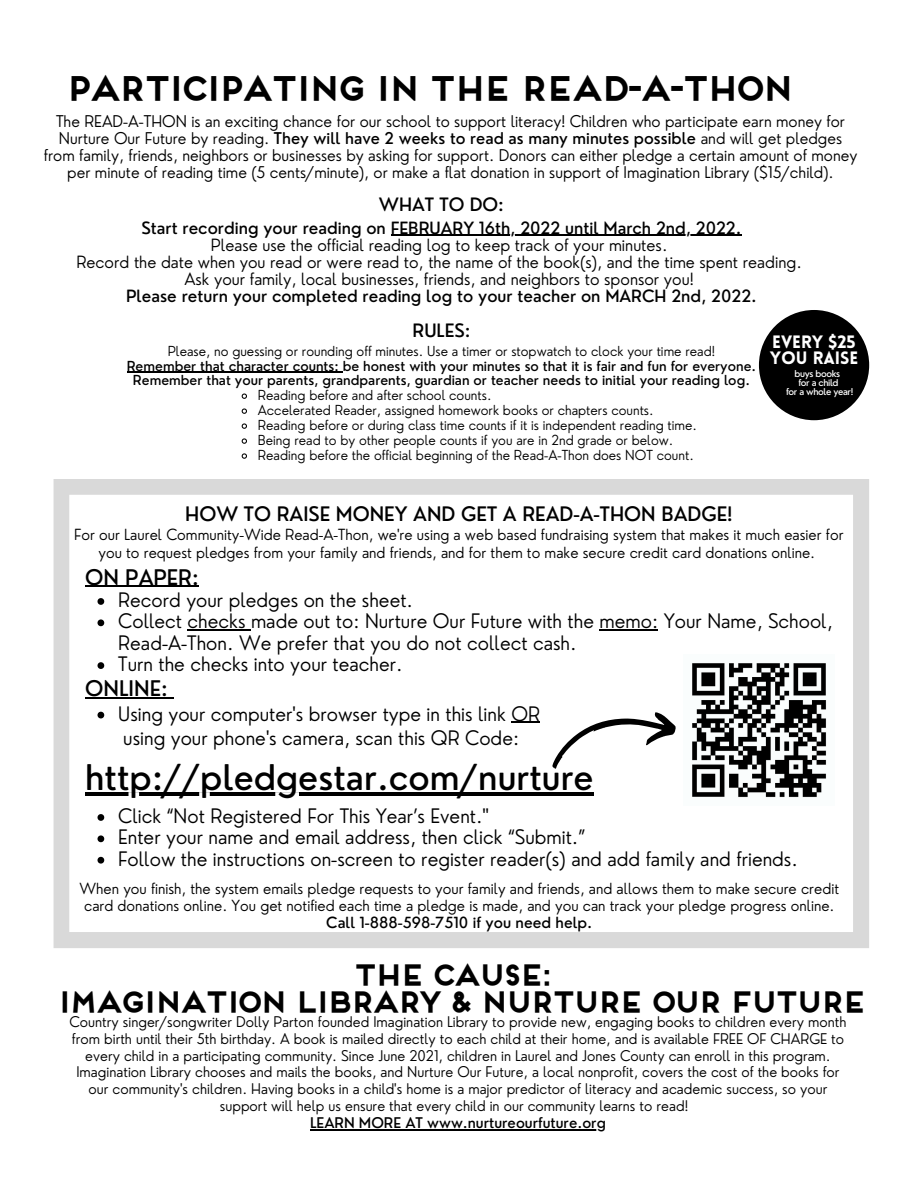
<style>
.page{position:relative;width:918px;height:1188px;background:#fff}
.page>*{position:absolute;margin:0;border:0;box-sizing:border-box;transform-origin:0 0}
.t1{font:500 34.5px "Nourd";color:#000}
.t2{font:700 33px "Frontage";letter-spacing:-.2em;color:#000}
.t3{font:700 28.5px "Frontage";letter-spacing:-.2em;color:#000}
.t4{font:500 21px "Nourd";color:#000}
.t5{font:300 19.5px/21.3px "Nourd";color:#000}
.t6{font:500 19.5px "Nourd";color:#000}
.t7{font:500 18px "Nourd";color:#000}
.t8{font:900 17.55px "Lovelo";color:#fff}
.t9{font:300 16.5px "Nourd";color:#000}
.t10{font:500 16.5px "Nourd";color:#000}
.t11{font:300 15.75px/16.8px "Nourd";color:#000;text-align:center}
.t12{font:300 15px/16.8px "Nourd";color:#000;text-align:center}
.t13{font:500 15px "Nourd";color:#000}
.t14{font:300 14.4px/16.8px "Nourd";color:#000;text-align:center}
.t15{font:500 14.4px "Nourd";color:#000}
.t16{font:300 13.5px "Nourd";color:#000}
.t17{font:500 13.5px "Nourd";color:#000}
.t18{font:500 9.3px "Nourd";letter-spacing:-.04em;color:#fff}
.s1{font-weight:500}
</style>
<div class="page">
<svg style="left:54px;top:479px;width:815px;height:469px"></svg>
<svg style="left:241px;top:393px;width:6px;height:6px"></svg>
<svg style="left:241px;top:408px;width:6px;height:6px"></svg>
<svg style="left:241px;top:423px;width:6px;height:6px"></svg>
<svg style="left:241px;top:438px;width:6px;height:6px"></svg>
<svg style="left:241px;top:453px;width:6px;height:6px"></svg>
<hr style="left:391px;top:235px;width:350px;height:1px;background:#000">
<hr style="left:127px;top:372px;width:216px;height:1px;background:#000">
<svg style="left:98px;top:598px;width:6px;height:7px"></svg>
<svg style="left:98px;top:619px;width:6px;height:7px"></svg>
<hr style="left:188px;top:630px;width:63px;height:1px;background:#000">
<hr style="left:600px;top:630px;width:58px;height:1px;background:#000">
<svg style="left:98px;top:662px;width:6px;height:7px"></svg>
<svg style="left:98px;top:712px;width:6px;height:6px"></svg>
<svg style="left:98px;top:814px;width:6px;height:7px"></svg>
<svg style="left:98px;top:835px;width:6px;height:7px"></svg>
<svg style="left:98px;top:857px;width:6px;height:7px"></svg>
<hr style="left:85px;top:586px;width:114px;height:1px;background:#000">
<hr style="left:85px;top:697px;width:83px;height:1px;background:#000">
<hr style="left:85px;top:793px;width:509px;height:3px;background:#000">
<div style="left:759px;top:310px;width:110px;height:110px;background:#000;border-radius:50%"></div>
<img style="left:684px;top:655px;width:150px;height:151px">
<svg style="left:511px;top:704px;width:169px;height:66px"></svg>
<hr style="left:310px;top:1129px;width:296px;height:1px;background:#000">
<p class="t2" style="left:63px;top:75px;width:733px">PARTICIPATING IN THE READ-A-THON</p>
<p class="t11" style="left:44px;top:113px;width:815px">The READ-A-THON is an exciting chance for our school to support literacy! Children who participate earn money for Nurture Our Future by reading. <span class="s1">They will have 2 weeks to read as many minutes possible</span> and will get pledges from family, friends, neighbors or businesses by asking for support. Donors can either pledge a certain amount of money per minute of reading time (5 cents/minute), or make a flat donation in support of Imagination Library ($15/child).</p>
<p class="t7" style="left:379px;top:193px;width:127px">WHAT TO DO:</p>
<p class="t10" style="left:141px;top:217px;width:602px">Start recording your reading on FEBRUARY 16th, 2022 until March 2nd, 2022.</p>
<p class="t9" style="left:211px;top:234px;width:458px">Please use the official reading log to keep track of your minutes.</p>
<p class="t9" style="left:76px;top:251px;width:727px">Record the date when you read or were read to, the name of the book(s), and the time spent reading.</p>
<p class="t9" style="left:184px;top:268px;width:511px">Ask your family, local businesses, friends, and neighbors to sponsor you!</p>
<p class="t10" style="left:126px;top:286px;width:632px">Please return your completed reading log to your teacher on MARCH 2nd, 2022.</p>
<p class="t7" style="left:413px;top:319px;width:59px">RULES:</p>
<p class="t16" style="left:168px;top:342px;width:549px">Please, no guessing or rounding off minutes. Use a timer or stopwatch to clock your time read!</p>
<p class="t17" style="left:127px;top:357px;width:631px">Remember that character counts: be honest with your minutes so that it is fair and fun for everyone.</p>
<p class="t17" style="left:133px;top:372px;width:618px">Remember that your parents, grandparents, guardian or teacher needs to initial your reading log.</p>
<p class="t8" style="left:772px;top:335px;width:85px">EVERY $25</p>
<p class="t8" style="left:770px;top:351px;width:90px">YOU RAISE</p>
<p class="t18" style="left:795px;top:367px;width:47px">buys books</p>
<p class="t18" style="left:798px;top:376px;width:42px">for a child</p>
<p class="t18" style="left:786px;top:386px;width:69px">for a whole year!</p>
<p class="t16" style="left:258px;top:387px;width:235px">Reading before and after school counts.</p>
<p class="t16" style="left:258px;top:402px;width:397px">Accelerated Reader, assigned homework books or chapters counts.</p>
<p class="t16" style="left:258px;top:417px;width:441px">Reading before or during class time counts if it is independent reading time.</p>
<p class="t16" style="left:258px;top:432px;width:417px">Being read to by other people counts if you are in 2nd grade or below.</p>
<p class="t16" style="left:258px;top:447px;width:438px">Reading before the official beginning of the Read-A-Thon does NOT count.</p>
<p class="t6" style="left:185px;top:501px;width:549px">HOW TO RAISE MONEY AND GET A READ-A-THON BADGE!</p>
<p class="t12" style="left:74px;top:525px;width:771px;line-height:18px">For our Laurel Community-Wide Read-A-Thon, we're using a web based fundraising system that makes it much easier for you to request pledges from your family and friends, and for them to make secure credit card donations online.</p>
<p class="t4" style="left:85px;top:564px;width:115px">ON PAPER:</p>
<p class="t5" style="left:118px;top:589px;width:296px">Record your pledges on the sheet.</p>
<p class="t5" style="left:118px;top:611px;width:716px">Collect checks made out to: Nurture Our Future with the memo: Your Name, School,<br>Read-A-Thon. We prefer that you do not collect cash.</p>
<p class="t5" style="left:118px;top:653px;width:286px">Turn the checks into your teacher.</p>
<p class="t5" style="left:118px;top:703px;width:423px">Using your computer's browser type in this link OR</p>
<p class="t4" style="left:85px;top:675px;width:84px">ONLINE:</p>
<p class="t5" style="left:123px;top:728px;width:397px">using your phone's camera, scan this QR Code:</p>
<p class="t1" style="left:85px;top:756px;width:510px">http://pledgestar.com/nurture</p>
<p class="t5" style="left:118px;top:805px;width:372px">Click “Not Registered For This Year’s Event."</p>
<p class="t5" style="left:118px;top:827px;width:469px">Enter your name and email address, then click “Submit.”</p>
<p class="t5" style="left:118px;top:848px;width:681px">Follow the instructions on-screen to register reader(s) and add family and friends.</p>
<p class="t12" style="left:80px;top:880px;width:761px">When you finish, the system emails pledge requests to your family and friends, and allows them to make secure credit card donations online. You get notified each time a pledge is made, and you can track your pledge progress online.</p>
<p class="t13" style="left:326px;top:913px;width:268px">Call 1-888-598-7510 if you need help.</p>
<p class="t3" style="left:351px;top:963px;width:202px">THE CAUSE:</p>
<p class="t3" style="left:55px;top:990px;width:814px">IMAGINATION LIBRARY &amp; NURTURE OUR FUTURE</p>
<p class="t14" style="left:70px;top:1013px;width:779px">Country singer/songwriter Dolly Parton founded Imagination Library to provide new, engaging books to children every month from birth until their 5th birthday. A book is mailed directly to each child at their home, and is available FREE OF CHARGE to every child in a participating community. Since June 2021, children in Laurel and Jones County can enroll in this program.<br>Imagination Library chooses and mails the books, and Nurture Our Future, a local nonprofit, covers the cost of the books for our community's children. Having books in a child's home is a major predictor of literacy and academic success, so your support will help us ensure that every child in our community learns to read!</p>
<p class="t15" style="left:310px;top:1114px;width:297px">LEARN MORE AT www.nurtureourfuture.org</p>
</div>
